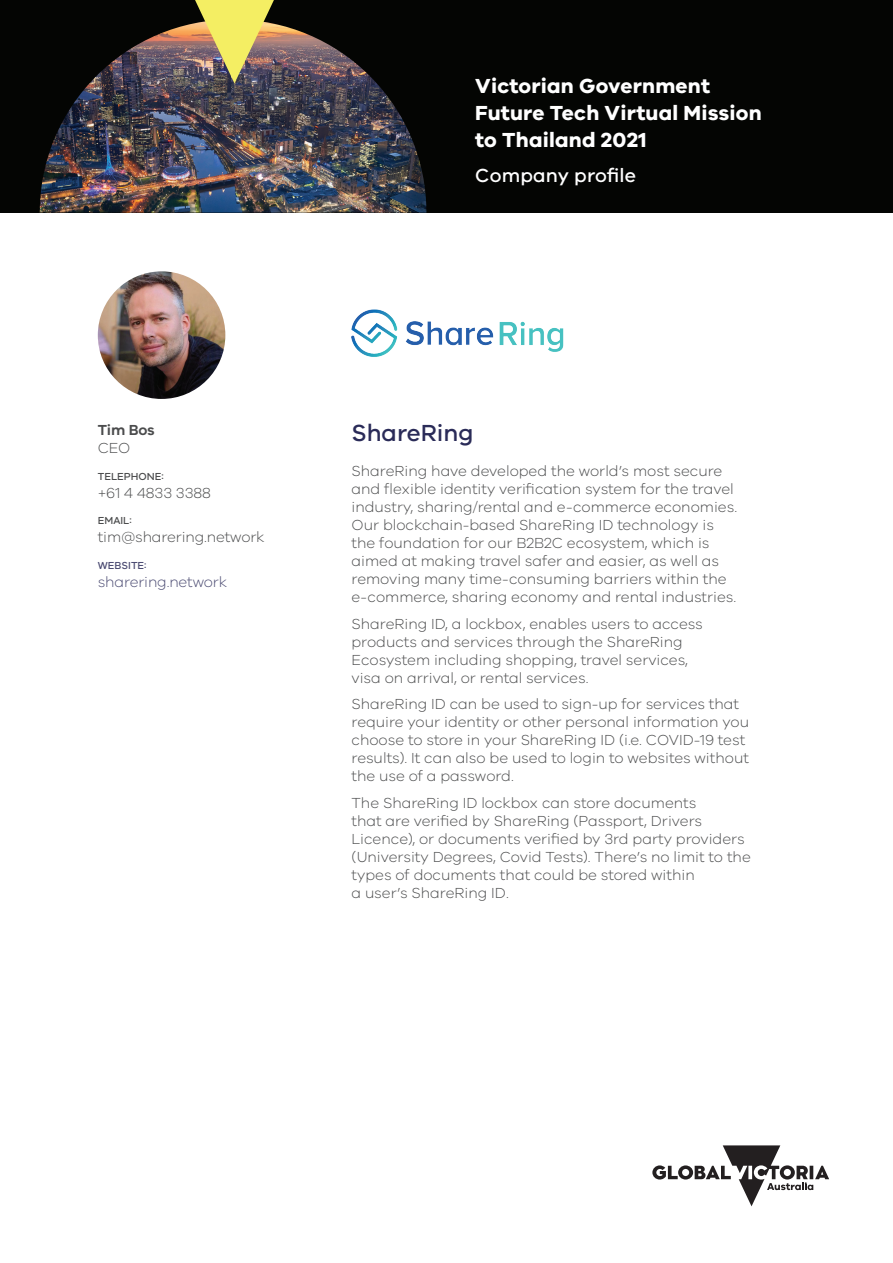
<style>
.page{position:relative;width:893px;height:1263px;background:#fff}
.page>*{position:absolute;margin:0;border:0;box-sizing:border-box;transform-origin:0 0}
.t1{font:500 24px "VIC";color:#2a2b58}
.t2{font:700 21px/27px "VIC";letter-spacing:.01em;color:#fff}
.t3{font:500 19.5px "VIC";letter-spacing:.01em;color:#fff}
.t4{font:300 15px/18px "VIC";color:#4b4c4d}
.t5{font:300 15px "VIC";letter-spacing:-.01em;color:#4b4b72}
.t6{font:600 15px "VIC";letter-spacing:-.01em;color:#4b4c4d}
.t7{font:500 10.5px "VIC";color:#4b4c4d}
.t8{font:500 10.5px "VIC";color:#4b4b72}
</style>
<div class="page">
<div style="left:0;top:0;width:893px;height:213px;background:#040503"></div>
<img style="left:40px;top:24px;width:386px;height:189px">
<img style="left:189px;top:0;width:91px;height:83px">
<svg style="left:652px;top:1145px;width:177px;height:61px"></svg>
<img style="left:98px;top:271px;width:127px;height:128px;border-radius:64px">
<img style="left:351px;top:309px;width:213px;height:48px">
<h2 class="t2" style="left:475px;top:72px;width:288px">Victorian Government<br>Future Tech Virtual Mission to Thailand 2021</h2>
<h3 class="t3" style="left:475px;top:164px;width:162px">Company profile</h3>
<p class="t6" style="left:98px;top:421px;width:59px">Tim Bos</p>
<p class="t4" style="left:98px;top:439px;width:34px">CEO</p>
<p class="t7" style="left:98px;top:470px;width:67px">TELEPHONE:</p>
<p class="t4" style="left:98px;top:483px;width:115px">+61 4 4833 3388</p>
<p class="t7" style="left:98px;top:514px;width:35px">EMAIL:</p>
<p class="t4" style="left:98px;top:528px;width:168px">tim@sharering.network</p>
<p class="t8" style="left:98px;top:559px;width:50px">WEBSITE:</p>
<p class="t5" style="left:98px;top:573px;width:131px">sharering.network</p>
<h1 class="t1" style="left:351px;top:419px;width:124px">ShareRing</h1>
<p class="t4" style="left:351px;top:462px;width:387px">ShareRing have developed the world’s most secure and flexible identity verification system for the travel industry, sharing/rental and e-commerce economies.<br>Our blockchain-based ShareRing ID technology is the foundation for our B2B2C ecosystem, which is aimed at making travel safer and easier, as well as removing many time-consuming barriers within the e-commerce, sharing economy and rental industries.</p>
<p class="t4" style="left:351px;top:614px;width:353px">ShareRing ID, a lockbox, enables users to access products and services through the ShareRing Ecosystem including shopping, travel services, visa on arrival, or rental services.</p>
<p class="t4" style="left:351px;top:695px;width:399px">ShareRing ID can be used to sign-up for services that require your identity or other personal information you choose to store in your ShareRing ID (i.e. COVID-19 test results). It can also be used to login to websites without the use of a password.</p>
<p class="t4" style="left:351px;top:793px;width:401px">The ShareRing ID lockbox can store documents<br>that are verified by ShareRing (Passport, Drivers Licence), or documents verified by 3rd party providers (University Degrees, Covid Tests). There’s no limit to the types of documents that could be stored within<br>a user’s ShareRing ID.</p>
</div>
